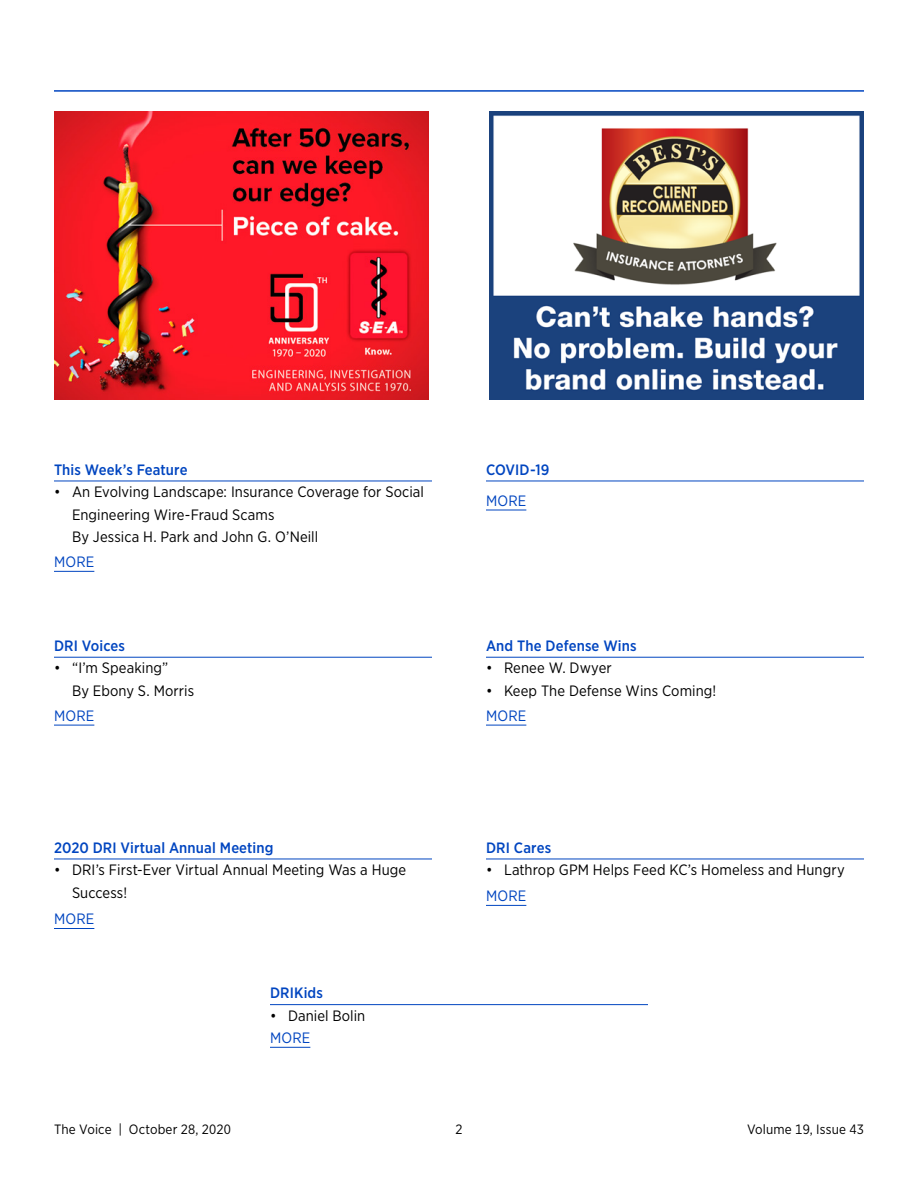
<style>
.page{position:relative;width:918px;height:1188px;background:#fff}
.page>*{position:absolute;margin:0;border:0;box-sizing:border-box;transform-origin:0 0}
.t1{font:15px/22.5px "Gotham Narrow";letter-spacing:.005em;color:#000}
.t2{font:500 15px "Gotham Narrow";letter-spacing:.01em;color:#0045c0}
.t3{font:15px "Gotham Narrow";letter-spacing:.015em;color:#0045c0}
.t4{font:13.5px "Gotham Narrow";letter-spacing:.01em;color:#000}
</style>
<div class="page">
<hr style="left:54px;top:90px;width:435px;height:2px;background:#0045c0">
<hr style="left:489px;top:90px;width:375px;height:2px;background:#0045c0">
<img style="left:54px;top:112px;width:375px;height:288px">
<img style="left:489px;top:112px;width:375px;height:288px">
<hr style="left:54px;top:481px;width:378px;height:1px;background:#0045c0">
<hr style="left:486px;top:481px;width:378px;height:1px;background:#0045c0">
<hr style="left:54px;top:571px;width:40px;height:1px;background:#0045c0">
<hr style="left:486px;top:510px;width:40px;height:1px;background:#0045c0">
<hr style="left:54px;top:657px;width:378px;height:1px;background:#0045c0">
<hr style="left:486px;top:657px;width:378px;height:1px;background:#0045c0">
<hr style="left:54px;top:725px;width:40px;height:1px;background:#0045c0">
<hr style="left:486px;top:725px;width:40px;height:1px;background:#0045c0">
<hr style="left:54px;top:859px;width:378px;height:1px;background:#0045c0">
<hr style="left:486px;top:859px;width:378px;height:1px;background:#0045c0">
<hr style="left:486px;top:905px;width:40px;height:1px;background:#0045c0">
<hr style="left:54px;top:928px;width:40px;height:1px;background:#0045c0">
<hr style="left:270px;top:1047px;width:40px;height:1px;background:#0045c0">
<hr style="left:270px;top:1004px;width:378px;height:1px;background:#0045c0">
<p class="t2" style="left:54px;top:460px;width:135px">This Week’s Feature</p>
<p class="t1" style="left:72px;top:480px;width:353px;text-indent:-18px">• An Evolving Landscape: Insurance Coverage for Social<br>Engineering Wire-Fraud Scams<br>By Jessica H. Park and John G. O’Neill</p>
<p class="t3" style="left:54px;top:552px;width:42px">MORE</p>
<p class="t2" style="left:54px;top:636px;width:72px">DRI Voices</p>
<p class="t1" style="left:72px;top:657px;width:124px;text-indent:-18px">• “I’m Speaking”<br>By Ebony S. Morris</p>
<p class="t2" style="left:486px;top:460px;width:65px">COVID-19</p>
<p class="t3" style="left:486px;top:491px;width:42px">MORE</p>
<p class="t2" style="left:486px;top:636px;width:152px">And The Defense Wins</p>
<p class="t1" style="left:486px;top:657px;width:127px">• Renee W. Dwyer</p>
<p class="t1" style="left:486px;top:679px;width:232px">• Keep The Defense Wins Coming!</p>
<p class="t3" style="left:54px;top:706px;width:42px">MORE</p>
<p class="t3" style="left:486px;top:706px;width:42px">MORE</p>
<p class="t2" style="left:54px;top:838px;width:221px">2020 DRI Virtual Annual Meeting</p>
<p class="t1" style="left:72px;top:858px;width:336px;text-indent:-18px">• DRI’s First-Ever Virtual Annual Meeting Was a Huge<br>Success!</p>
<p class="t3" style="left:54px;top:909px;width:42px">MORE</p>
<p class="t2" style="left:270px;top:983px;width:55px">DRIKids</p>
<p class="t1" style="left:270px;top:1004px;width:97px">• Daniel Bolin</p>
<p class="t3" style="left:270px;top:1028px;width:42px">MORE</p>
<p class="t2" style="left:486px;top:838px;width:67px">DRI Cares</p>
<p class="t1" style="left:486px;top:858px;width:360px">• Lathrop GPM Helps Feed KC’s Homeless and Hungry</p>
<p class="t3" style="left:486px;top:886px;width:42px">MORE</p>
<p class="t4" style="left:54px;top:1121px;width:178px">The Voice | October 28, 2020</p>
<p class="t4" style="left:455px;top:1121px;width:9px">2</p>
<p class="t4" style="left:747px;top:1121px;width:118px">Volume 19, Issue 43</p>
</div>
